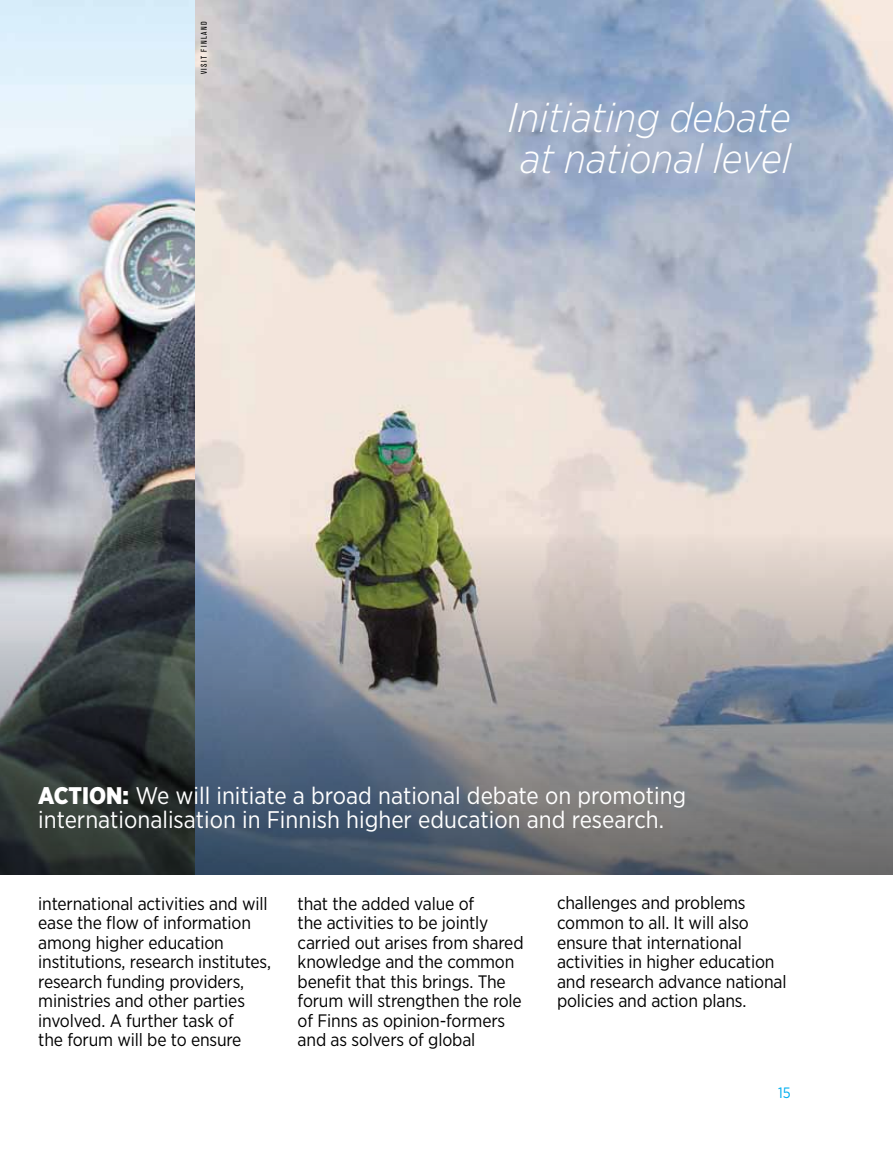
<style>
.page{position:relative;width:893px;height:1149px;background:#fff}
.page>*{position:absolute;margin:0;border:0;box-sizing:border-box;transform-origin:0 0}
.t1{font:italic 300 41.25px/41.2px "Gotham Narrow";color:#fff;text-align:center}
.t2{font:24px/24px "Gotham Narrow";color:#fff}
.t3{font:18px/19.5px "Gotham Narrow";letter-spacing:-.01em;color:#000}
.t4{font:15px "Gotham Narrow";color:#00aeef}
.t5{font:condensed 8.25px "Akzidenz Grotesk BE";letter-spacing:.175em;color:#000}
.s1{font-weight:900}
</style>
<div class="page">
<img style="left:0;top:0;width:893px;height:534px">
<svg style="left:0;top:534px;width:893px;height:340px;background:#797d80"></svg>
<p class="t5" style="left:199px;top:74px;width:55px;rotate:-90deg">Visit Finland</p>
<h1 class="t1" style="left:507px;top:96px;width:285px">Initiating debate at national level</h1>
<h2 class="t2" style="left:38px;top:782px;width:649px"><span class="s1">ACTION:</span> We will initiate a broad national debate on promoting internationalisation in Finnish higher education and research.</h2>
<p class="t3" style="left:38px;top:892px;width:234px">international activities and will ease the flow of information among higher education institutions, research institutes, research funding providers, ministries and other parties involved. A further task of<br>the forum will be to ensure</p>
<p class="t3" style="left:298px;top:892px;width:227px">that the added value of<br>the activities to be jointly carried out arises from shared knowledge and the common benefit that this brings. The forum will strengthen the role of Finns as opinion-formers and as solvers of global</p>
<p class="t3" style="left:557px;top:892px;width:231px">challenges and problems common to all. It will also ensure that international activities in higher education and research advance national policies and action plans.</p>
<p class="t4" style="left:778px;top:1083px;width:14px">15</p>
</div>
